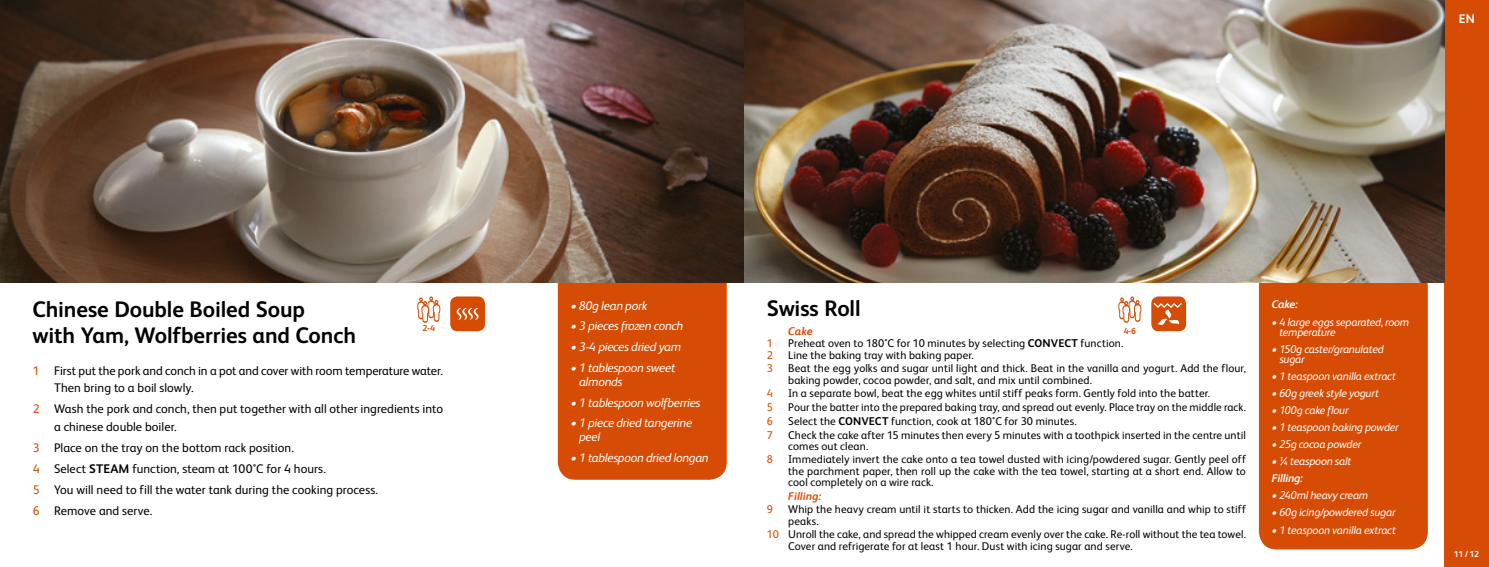
<style>
.page{position:relative;width:1489px;height:567px;background:#fff}
.page>*{position:absolute;margin:0;border:0;box-sizing:border-box;transform-origin:0 0}
.t1{font:22.5px/26.2px "FS Albert Bold JPM";letter-spacing:-.005em;color:#000}
.t2{font:12.5px/21px "FS Albert";letter-spacing:.005em;color:#000}
.t3{font:12.5px/13.8px "FS Albert Italic JPM";letter-spacing:-.02em;color:#fff}
.t4{font:12.5px "FS Albert Bold JPM";color:#fff}
.t5{font:11.25px/11.2px "FS Albert";letter-spacing:.01em;color:#000}
.t6{font:11.25px/10px "FS Albert Italic JPM";letter-spacing:-.02em;color:#fff}
.t7{font:italic 700 11.25px "FS Albert";letter-spacing:-.025em;color:#fff}
.t8{font:italic 700 11.25px "FS Albert";color:#d64c04}
.t9{font:11.25px "FS Albert";color:#d64c04}
.t10{font:8.75px "FS Albert Bold JPM";color:#d64c04}
.t11{font:8.75px "FS Albert Bold JPM";color:#fff}
.s1{color:#d64c04}
.s2{font-family:"FS Albert Bold JPM"}
</style>
<div class="page">
<div style="left:558px;top:201px;width:168px;height:279px;background:#d64c04;border-radius:18px"></div>
<img style="left:0;top:0;width:744px;height:283px">
<div style="left:1444px;top:0;width:44px;height:567px;background:#d64c04"></div>
<svg style="left:417px;top:296px;width:23px;height:27px"></svg>
<div style="left:1258px;top:268px;width:169px;height:281px;background:#d64c04;border-radius:18px"></div>
<img style="left:744px;top:0;width:700px;height:283px">
<svg style="left:1118px;top:296px;width:23px;height:27px"></svg>
<div style="left:450px;top:296px;width:35px;height:35px;background:#d64c04;border-radius:7px"></div>
<svg style="left:456px;top:308px;width:22px;height:12px"></svg>
<div style="left:1151px;top:296px;width:34px;height:35px;background:#d64c04;border-radius:7px"></div>
<svg style="left:1153px;top:303px;width:28px;height:22px"></svg>
<p class="t4" style="left:1458px;top:10px;width:18px">EN</p>
<h1 class="t1" style="left:33px;top:295px;width:325px">Chinese Double Boiled Soup<br>with Yam, Wolfberries and Conch</h1>
<p class="t3" style="left:571px;top:298px;width:78px">• 80g lean pork</p>
<p class="t3" style="left:571px;top:318px;width:114px">• 3 pieces frozen conch</p>
<p class="t3" style="left:571px;top:339px;width:112px">• 3-4 pieces dried yam</p>
<p class="t3" style="left:579px;top:360px;width:98px;text-indent:-8px">• 1 tablespoon sweet almonds</p>
<p class="t3" style="left:571px;top:395px;width:131px">• 1 tablespoon wolfberries</p>
<p class="t3" style="left:579px;top:416px;width:115px;text-indent:-8px">• 1 piece dried tangerine peel</p>
<p class="t3" style="left:571px;top:450px;width:139px">• 1 tablespoon dried longan</p>
<p class="t10" style="left:422px;top:322px;width:14px">2-4</p>
<p class="t2" style="left:54px;top:361px;width:390px;line-height:17.5px;text-indent:-21px"><span class="s1">1</span> First put the pork and conch in a pot and cover with room temperature water.<br>Then bring to a boil slowly.</p>
<p class="t2" style="left:54px;top:400px;width:390px;line-height:17.5px;text-indent:-21px"><span class="s1">2</span> Wash the pork and conch, then put together with all other ingredients into a chinese double boiler.</p>
<p class="t2" style="left:33px;top:437px;width:347px"><span class="s1">3</span> Place on the tray on the bottom rack position.<br><span class="s1">4</span> Select <span class="s2">STEAM</span> function, steam at 100°C for 4 hours.<br><span class="s1">5</span> You will need to fill the water tank during the cooking process.<br><span class="s1">6</span> Remove and serve.</p>
<h1 class="t1" style="left:767px;top:294px;width:95px">Swiss Roll</h1>
<p class="t8" style="left:788px;top:324px;width:26px">Cake</p>
<p class="t9" style="left:767px;top:336px;width:8px">1</p>
<p class="t5" style="left:788px;top:337px;width:337px">Preheat oven to 180°C for 10 minutes by selecting <span class="s2">CONVECT</span> function.</p>
<p class="t9" style="left:767px;top:348px;width:8px">2</p>
<p class="t5" style="left:788px;top:349px;width:187px">Line the baking tray with baking paper.</p>
<p class="t9" style="left:767px;top:362px;width:8px">3</p>
<p class="t5" style="left:788px;top:363px;width:459px">Beat the egg yolks and sugar until light and thick. Beat in the vanilla and yogurt. Add the flour, baking powder, cocoa powder, and salt, and mix until combined.</p>
<p class="t9" style="left:767px;top:387px;width:8px">4</p>
<p class="t5" style="left:788px;top:388px;width:423px">In a separate bowl, beat the egg whites until stiff peaks form. Gently fold into the batter.</p>
<p class="t9" style="left:767px;top:401px;width:8px">5</p>
<p class="t5" style="left:788px;top:401px;width:459px">Pour the batter into the prepared baking tray, and spread out evenly. Place tray on the middle rack.</p>
<p class="t9" style="left:767px;top:414px;width:8px">6</p>
<p class="t5" style="left:788px;top:415px;width:290px">Select the <span class="s2">CONVECT</span> function, cook at 180°C for 30 minutes.</p>
<p class="t9" style="left:767px;top:428px;width:8px">7</p>
<p class="t5" style="left:788px;top:429px;width:459px">Check the cake after 15 minutes then every 5 minutes with a toothpick inserted in the centre until comes out clean.</p>
<p class="t9" style="left:767px;top:453px;width:8px">8</p>
<p class="t5" style="left:788px;top:454px;width:459px;text-align:justify">Immediately invert the cake onto a tea towel dusted with icing/powdered sugar. Gently peel off the parchment paper, then roll up the cake with the tea towel, starting at a short end. Allow to cool completely on a wire rack.</p>
<p class="t8" style="left:788px;top:489px;width:34px">Filling:</p>
<p class="t9" style="left:767px;top:503px;width:8px">9</p>
<p class="t5" style="left:788px;top:504px;width:459px">Whip the heavy cream until it starts to thicken. Add the icing sugar and vanilla and whip to stiff peaks.</p>
<p class="t5" style="left:788px;top:529px;width:459px;text-indent:-21px"><span class="s1">10</span> Unroll the cake, and spread the whipped cream evenly over the cake. Re-roll without the tea towel.<br>Cover and refrigerate for at least 1 hour. Dust with icing sugar and serve.</p>
<p class="t10" style="left:1123px;top:325px;width:14px">4-6</p>
<p class="t7" style="left:1271px;top:298px;width:27px">Cake:</p>
<p class="t6" style="left:1279px;top:316px;width:131px;text-indent:-7px">• 4 large eggs separated, room temperature</p>
<p class="t6" style="left:1279px;top:343px;width:106px;text-indent:-7px">• 150g caster/granulated sugar</p>
<p class="t6" style="left:1271px;top:370px;width:126px">• 1 teaspoon vanilla extract</p>
<p class="t6" style="left:1271px;top:387px;width:108px">• 60g greek style yogurt</p>
<p class="t6" style="left:1271px;top:404px;width:78px">• 100g cake flour</p>
<p class="t6" style="left:1271px;top:421px;width:128px">• 1 teaspoon baking powder</p>
<p class="t6" style="left:1271px;top:439px;width:91px">• 25g cocoa powder</p>
<p class="t6" style="left:1271px;top:456px;width:81px">• ¼ teaspoon salt</p>
<p class="t7" style="left:1271px;top:472px;width:32px">Filling:</p>
<p class="t6" style="left:1271px;top:490px;width:98px">• 240ml heavy cream</p>
<p class="t6" style="left:1271px;top:507px;width:125px">• 60g icing/powdered sugar</p>
<p class="t6" style="left:1271px;top:524px;width:126px">• 1 teaspoon vanilla extract</p>
<p class="t11" style="left:1453px;top:548px;width:27px">11 / 12</p>
</div>
